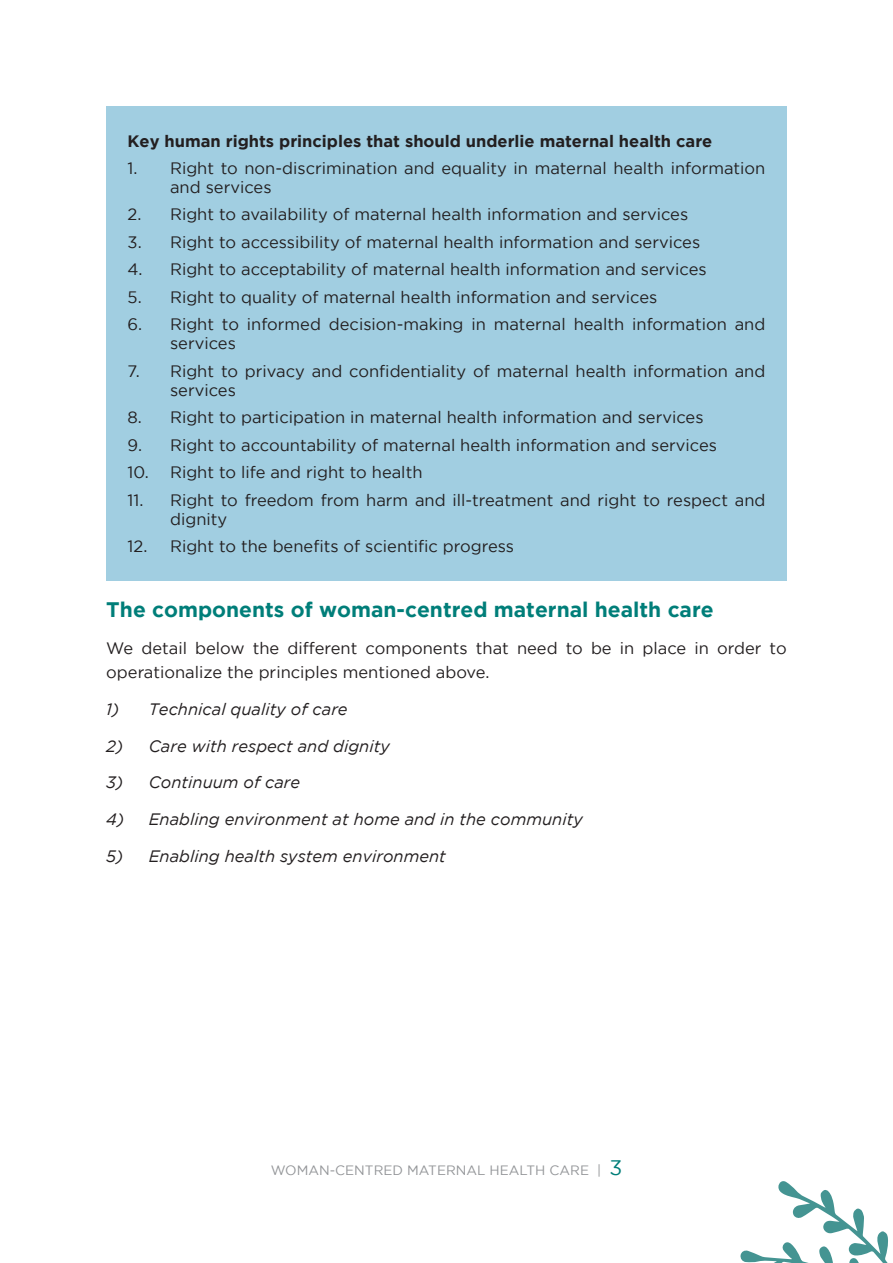
<style>
.page{position:relative;width:893px;height:1263px;background:#fff}
.page>*{position:absolute;margin:0;border:0;box-sizing:border-box;transform-origin:0 0}
.t1{font:700 21px "Gotham";color:#007e79}
.t2{font:16.5px/19px "Gotham";color:#231f20}
.t3{font:italic 16.5px "Gotham";color:#231f20}
.t4{font:700 16.5px "Gotham";color:#231f20}
.t5{font:13.5px "Gotham";color:#939598}
.s1{font-size:21px;color:#007e79}
</style>
<div class="page">
<svg style="left:740px;top:1181px;width:148px;height:82px"></svg>
<div style="left:106px;top:106px;width:681px;height:474px;background:#a1cee1"></div>
<p class="t4" style="left:128px;top:131px;width:586px">Key human rights principles that should underlie maternal health care</p>
<p class="t2" style="left:128px;top:158px;width:33px">1. R</p>
<p class="t2" style="left:170px;top:158px;width:597px;text-indent:12px">ight to non-discrimination and equality in maternal health information and services</p>
<p class="t2" style="left:128px;top:205px;width:35px">2. R</p>
<p class="t2" style="left:182px;top:205px;width:508px">ight to availability of maternal health information and services</p>
<p class="t2" style="left:128px;top:232px;width:574px">3. Right to accessibility of maternal health information and services</p>
<p class="t2" style="left:128px;top:260px;width:581px">4. Right to acceptability of maternal health information and services</p>
<p class="t2" style="left:128px;top:287px;width:531px">5. Right to quality of maternal health information and services</p>
<p class="t2" style="left:170px;top:315px;width:597px;text-indent:-43px">6. Right to informed decision-making in maternal health information and services</p>
<p class="t2" style="left:170px;top:361px;width:597px;text-indent:-43px">7. Right to privacy and confidentiality of maternal health information and services</p>
<p class="t2" style="left:128px;top:408px;width:577px">8. Right to participation in maternal health information and services</p>
<p class="t2" style="left:128px;top:435px;width:591px">9. Right to accountability of maternal health information and services</p>
<p class="t2" style="left:128px;top:463px;width:296px">10. Right to life and right to health</p>
<p class="t2" style="left:170px;top:490px;width:597px;text-indent:-43px">11. Right to freedom from harm and ill-treatment and right to respect and dignity</p>
<p class="t2" style="left:128px;top:537px;width:388px">12. Right to the benefits of scientific progress</p>
<p class="t1" style="left:106px;top:598px;width:609px">The components of woman-centred maternal health care</p>
<p class="t2" style="left:106px;top:636px;width:682px;line-height:24px">We detail below the different components that need to be in place in order to operationalize the principles mentioned above.</p>
<p class="t3" style="left:106px;top:700px;width:243px">1) Technical quality of care</p>
<p class="t3" style="left:106px;top:736px;width:285px">2) Care with respect and dignity</p>
<p class="t3" style="left:106px;top:773px;width:196px">3) Continuum of care</p>
<p class="t3" style="left:106px;top:810px;width:478px">4) Enabling environment at home and in the community</p>
<p class="t3" style="left:106px;top:847px;width:341px">5) Enabling health system environment</p>
<p class="t5" style="left:271px;top:1163px;width:353px">Woman-centred Maternal Health Care | <span class="s1">3</span></p>
</div>
